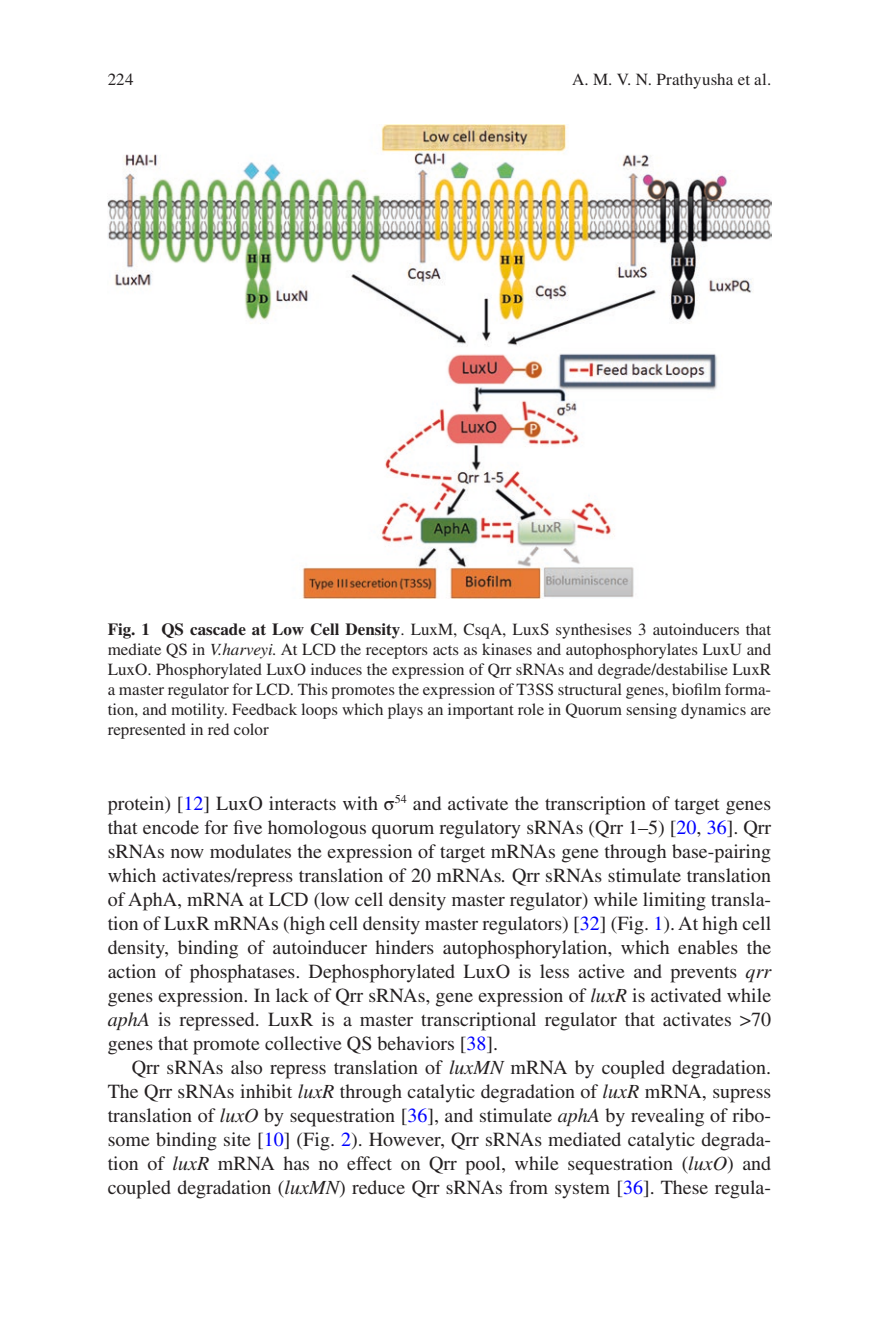
<style>
.page{position:relative;width:879px;height:1333px;background:#fff}
.page>*{position:absolute;margin:0;border:0;box-sizing:border-box;transform-origin:0 0}
.t1{font:20px/24px "Sjvqlf Mdvfsf Times LT Std";color:#231f20;text-align:justify}
.t2{font:17px/20px "Sjvqlf Mdvfsf Times LT Std";color:#231f20;text-align:justify}
.t3{font:17px "Rxcpms Vnltsk Times LT Std";letter-spacing:.005em;color:#231f20}
.s1{font-family:"Vnxpts Dgggfc Times LT Std";font-weight:700}
.s2{font-family:"Sfnsnc Knxnrs Times LT Std";font-style:italic}
.s3{color:#00f}
.s4{font-family:"Bqklvh Rsqxdm STIX General"}
</style>
<div class="page">
<img style="left:108px;top:124px;width:663px;height:475px">
<p class="t2" style="left:108px;top:69px;width:27px">224</p>
<p class="t3" style="left:572px;top:70px;width:200px">A. M. V. N. Prathyusha et al.</p>
<p class="t2" style="left:108px;top:619px;width:665px"><span class="s1">Fig. 1 QS cascade at Low Cell Density</span>. LuxM, CsqA, LuxS synthesises 3 autoinducers that mediate QS in <span class="s2">V.harveyi.</span> At LCD the receptors acts as kinases and autophosphorylates LuxU and LuxO. Phosphorylated LuxO induces the expression of Qrr sRNAs and degrade/destabilise LuxR a master regulator for LCD. This promotes the expression of T3SS structural genes, biofilm forma&shy;tion, and motility. Feedback loops which plays an important role in Quorum sensing dynamics are represented in red color</p>
<p class="t1" style="left:108px;top:791px;width:665px">protein) [<span class="s3">12</span>] LuxO interacts with <span class="s4">σ</span><sup>54</sup> and activate the transcription of target genes that encode for five homologous quorum regulatory sRNAs (Qrr 1–5) [<span class="s3">20</span>, <span class="s3">36</span>]. Qrr sRNAs now modulates the expression of target mRNAs gene through base-pairing which activates/repress translation of 20 mRNAs<span class="s2">.</span> Qrr sRNAs stimulate translation of AphA, mRNA at LCD (low cell density master regulator) while limiting transla&shy;tion of LuxR mRNAs (high cell density master regulators) [<span class="s3">32</span>] (Fig. <span class="s3">1</span>). At high cell density, binding of autoinducer hinders autophosphorylation, which enables the action of phosphatases. Dephosphorylated LuxO is less active and prevents <span class="s2">qrr </span>genes expression. In lack of Qrr sRNAs, gene expression of <span class="s2">luxR</span> is activated while <span class="s2">aphA</span> is repressed. LuxR is a master transcriptional regulator that activates &gt;70 genes that promote collective QS behaviors [<span class="s3">38</span>].</p>
<p class="t1" style="left:108px;top:1055px;width:665px;text-indent:24px">Qrr sRNAs also repress translation of <span class="s2">luxMN</span> mRNA by coupled degradation.<br>The Qrr sRNAs inhibit <span class="s2">luxR</span> through catalytic degradation of <span class="s2">luxR</span> mRNA, supress translation of <span class="s2">luxO</span> by sequestration [<span class="s3">36</span>], and stimulate <span class="s2">aphA</span> by revealing of ribo&shy;some binding site [<span class="s3">10</span>] (Fig. <span class="s3">2</span>). However, Qrr sRNAs mediated catalytic degrada&shy;tion of <span class="s2">luxR</span> mRNA has no effect on Qrr pool, while sequestration (<span class="s2">luxO</span>) and coupled degradation (<span class="s2">luxMN</span>) reduce Qrr sRNAs from system [<span class="s3">36</span>]. These regula-</p>
</div>
